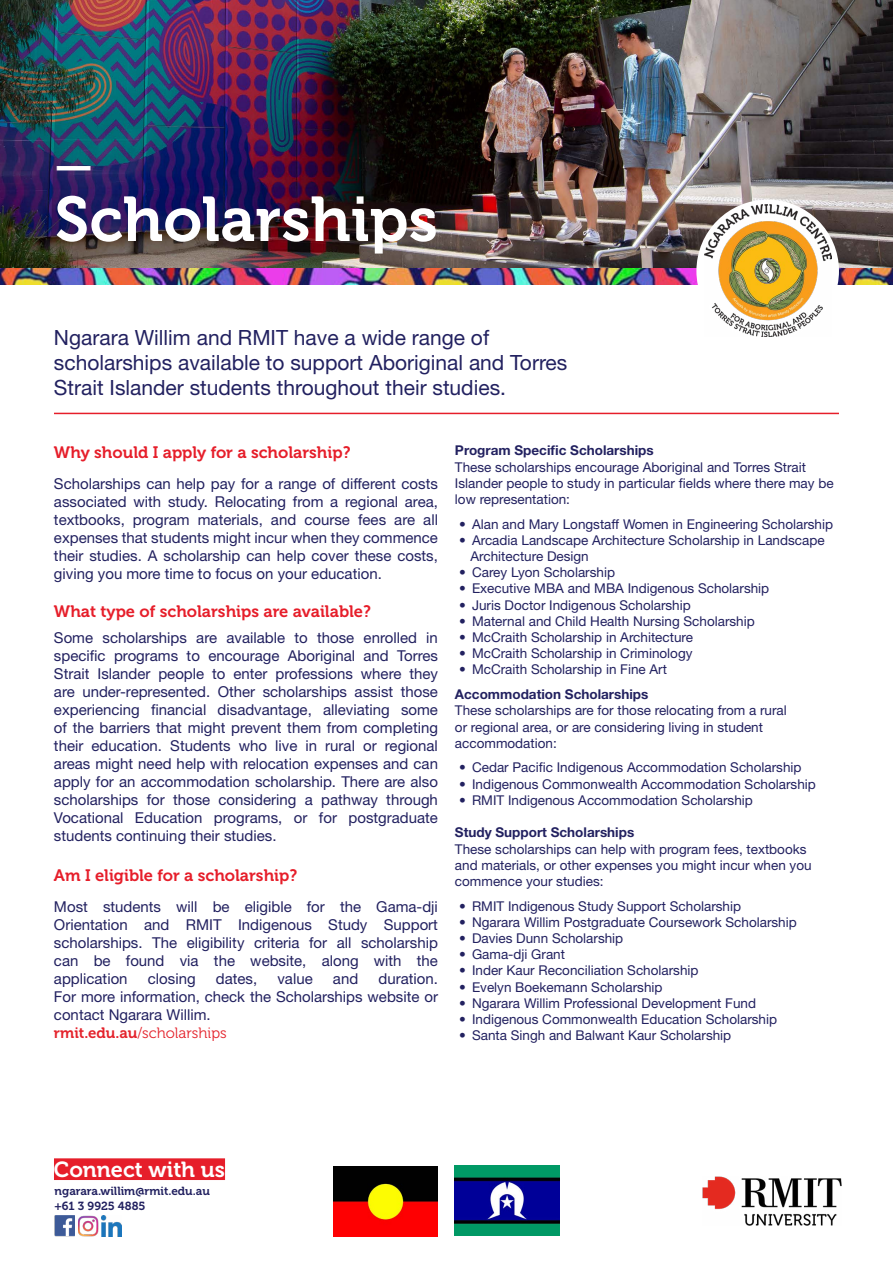
<style>
.page{position:relative;width:893px;height:1263px;background:#fff}
.page>*{position:absolute;margin:0;border:0;box-sizing:border-box;transform-origin:0 0}
.t1{font:62.85px "Museo 700";color:#fff}
.t2{font:44.7px "Museo 700";color:#fff}
.t3{font:21.75px "Museo 700";color:#fff}
.t4{font:21px/25.2px "Helvetica Neue LT Pro";color:#222160}
.t5{font:16.5px "Museo 700";color:#e61e2a}
.t6{font:15px/18px "Helvetica Neue LT Pro";color:#222160;text-align:justify}
.t7{font:15px "Museo 300";color:#e4232c}
.t8{font:13.5px/16.2px "Helvetica Neue LT Pro";color:#222160}
.t9{font:700 13.5px "Helvetica Neue LT Pro";color:#222160}
.t10{font:11.7px/14.5px "Museo 700";color:#222160}
.s1{font-family:"Museo 700"}
</style>
<div class="page">
<img style="left:0;top:0;width:893px;height:268px">
<img style="left:0;top:268px;width:893px;height:17px">
<div style="left:696px;top:200px;width:143px;height:142px;background:#fff;border-radius:50%"></div>
<img style="left:704px;top:205px;width:127px;height:132px">
<img style="left:102px;top:1216px;width:20px;height:20px">
<img style="left:78px;top:1216px;width:20px;height:20px">
<img style="left:55px;top:1216px;width:20px;height:20px">
<div style="left:54px;top:1158px;width:171px;height:22px;background:#e61e2a"></div>
<img style="left:455px;top:1166px;width:104px;height:69px">
<img style="left:334px;top:1167px;width:104px;height:69px">
<hr style="left:54px;top:413px;width:785px;height:1px;background:#e61e2a">
<img style="left:703px;top:1177px;width:139px;height:49px">
<h2 class="t2" style="left:55px;top:141px;width:40px">—</h2>
<h1 class="t1" style="left:55px;top:184px;width:385px">Scholarships</h1>
<h3 class="t4" style="left:54px;top:324px;width:515px">Ngarara Willim and RMIT have a wide range of scholarships available to support Aboriginal and Torres<br>Strait Islander students throughout their studies.</h3>
<p class="t5" style="left:54px;top:443px;width:298px">Why should I apply for a scholarship?</p>
<p class="t6" style="left:54px;top:474px;width:385px">Scholarships can help pay for a range of different costs associated with study. Relocating from a regional area, textbooks, program materials, and course fees are all expenses that students might incur when they commence their studies. A scholarship can help cover these costs, giving you more time to focus on your education.</p>
<p class="t5" style="left:54px;top:602px;width:318px">What type of scholarships are available?</p>
<p class="t6" style="left:54px;top:629px;width:385px">Some scholarships are available to those enrolled in specific programs to encourage Aboriginal and Torres Strait Islander people to enter professions where they are under-represented. Other scholarships assist those experiencing financial disadvantage, alleviating some of the barriers that might prevent them from completing their education. Students who live in rural or regional areas might need help with relocation expenses and can apply for an accommodation scholarship. There are also scholarships for those considering a pathway through Vocational Education programs, or for postgraduate students continuing their studies.</p>
<p class="t5" style="left:54px;top:866px;width:245px">Am I eligible for a scholarship?</p>
<p class="t6" style="left:54px;top:897px;width:386px">Most students will be eligible for the Gama-dji Orientation and RMIT Indigenous Study Support scholarships. The eligibility criteria for all scholarship can be found via the website, along with the application</p>
<p class="t6" style="left:54px;top:969px;width:385px;text-indent:324px">duration.<br>For more information, check the Scholarships website or contact Ngarara Willim.</p>
<p class="t7" style="left:54px;top:1024px;width:174px"><span class="s1">rmit.edu.au</span>/scholarships</p>
<p class="t6" style="left:148px;top:969px;width:49px">closing</p>
<p class="t6" style="left:216px;top:969px;width:43px">dates,</p>
<p class="t6" style="left:277px;top:969px;width:37px">value</p>
<p class="t6" style="left:333px;top:969px;width:27px">and</p>
<p class="t9" style="left:455px;top:442px;width:200px">Program Specific Scholarships</p>
<p class="t8" style="left:455px;top:458px;width:380px">These scholarships encourage Aboriginal and Torres Strait<br>Islander people to study in particular fields where there may be low representation:</p>
<p class="t8" style="left:459px;top:515px;width:375px">• Alan and Mary Longstaff Women in Engineering Scholarship</p>
<p class="t8" style="left:470px;top:532px;width:356px;text-indent:-11px">• Arcadia Landscape Architecture Scholarship in Landscape<br>Architecture Design</p>
<p class="t8" style="left:459px;top:564px;width:157px">• Carey Lyon Scholarship</p>
<p class="t8" style="left:459px;top:580px;width:312px">• Executive MBA and MBA Indigenous Scholarship</p>
<p class="t8" style="left:459px;top:596px;width:233px">• Juris Doctor Indigenous Scholarship</p>
<p class="t8" style="left:459px;top:613px;width:297px">• Maternal and Child Health Nursing Scholarship</p>
<p class="t8" style="left:459px;top:629px;width:235px">• McCraith Scholarship in Architecture</p>
<p class="t8" style="left:459px;top:645px;width:235px">• McCraith Scholarship in Criminology</p>
<p class="t8" style="left:459px;top:661px;width:209px">• McCraith Scholarship in Fine Art</p>
<p class="t9" style="left:455px;top:686px;width:195px">Accommodation Scholarships</p>
<p class="t8" style="left:455px;top:702px;width:333px">These scholarships are for those relocating from a rural or regional area, or are considering living in student accommodation:</p>
<p class="t8" style="left:459px;top:759px;width:344px">• Cedar Pacific Indigenous Accommodation Scholarship</p>
<p class="t8" style="left:459px;top:776px;width:358px">• Indigenous Commonwealth Accommodation Scholarship</p>
<p class="t8" style="left:459px;top:792px;width:295px">• RMIT Indigenous Accommodation Scholarship</p>
<p class="t9" style="left:455px;top:824px;width:181px">Study Support Scholarships</p>
<p class="t8" style="left:455px;top:840px;width:358px">These scholarships can help with program fees, textbooks and materials, or other expenses you might incur when you commence your studies:</p>
<p class="t8" style="left:459px;top:897px;width:283px">• RMIT Indigenous Study Support Scholarship</p>
<p class="t8" style="left:459px;top:914px;width:339px">• Ngarara Willim Postgraduate Coursework Scholarship</p>
<p class="t8" style="left:459px;top:930px;width:166px">• Davies Dunn Scholarship</p>
<p class="t8" style="left:459px;top:946px;width:107px">• Gama-dji Grant</p>
<p class="t8" style="left:459px;top:962px;width:241px">• Inder Kaur Reconciliation Scholarship</p>
<p class="t8" style="left:459px;top:978px;width:205px">• Evelyn Boekemann Scholarship</p>
<p class="t8" style="left:459px;top:995px;width:298px">• Ngarara Willim Professional Development Fund</p>
<p class="t8" style="left:459px;top:1011px;width:319px">• Indigenous Commonwealth Education Scholarship</p>
<p class="t8" style="left:459px;top:1027px;width:274px">• Santa Singh and Balwant Kaur Scholarship</p>
<h3 class="t3" style="left:54px;top:1157px;width:173px">Connect with us</h3>
<p class="t10" style="left:55px;top:1184px;width:157px">ngarara.willim@rmit.edu.au +61 3 9925 4885</p>
</div>
